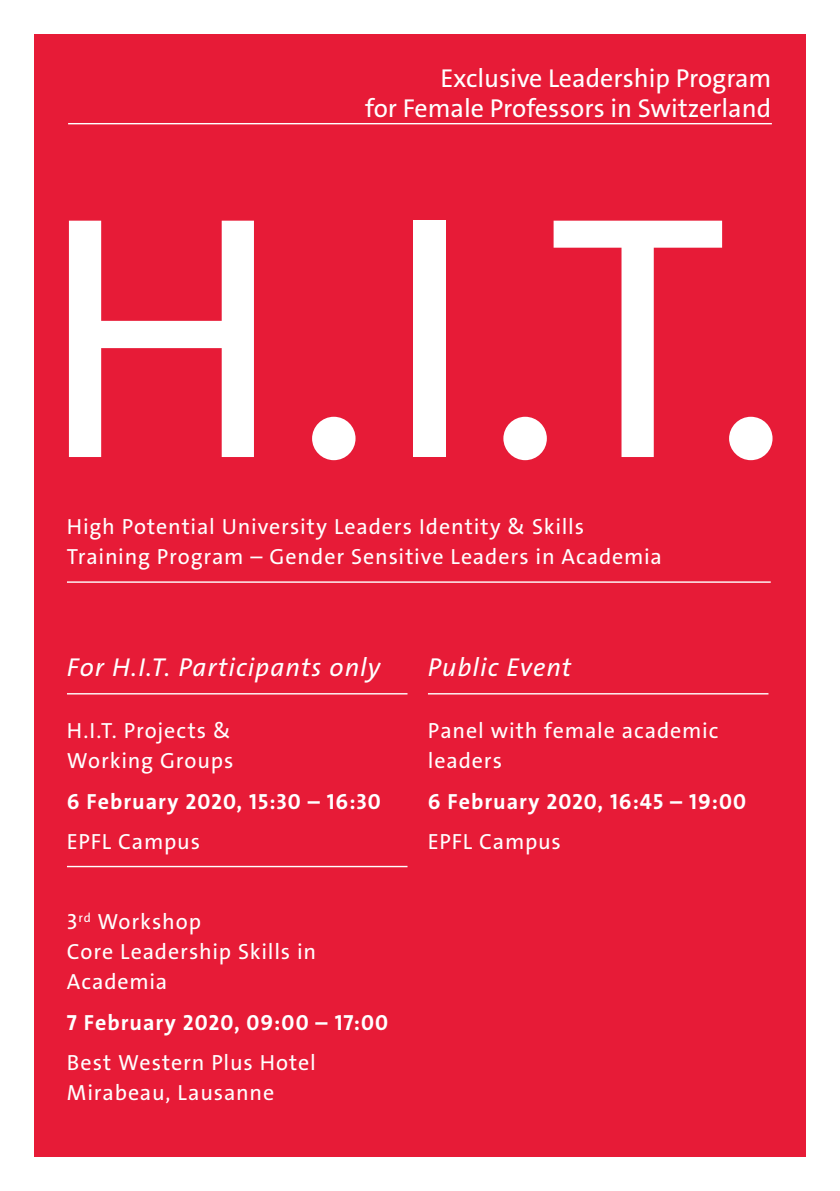
<style>
.page{position:relative;width:840px;height:1191px;background:#fff}
.page>*{position:absolute;margin:0;border:0;box-sizing:border-box;transform-origin:0 0}
.Doku_Titel{font:350px "The Sans LP5 Plain";color:#fff}
.Header_mitLinie_weis{font:26px/30px "The Sans LP5 Plain";color:#fff;text-align:right}
.Doku_Untertitel_weis{font:26px "The Sans LP5 Plain IT";letter-spacing:.035em;color:#fff}
.Doku_Untertitel_2_oh{font:22px/30px "The Sans LP5 Plain";letter-spacing:.04em;color:#fff}
.Doku_Untertitel_2_we{font:22px/30px "The Sans LP5 Plain";letter-spacing:.04em;color:#fff}
.Doku_Untertitel_2_oh-2{font:22px "The Sans LP7 Bld";letter-spacing:.045em;color:#fff}
.Doku_Untertitel_2{font:22px "The Sans LP5 Plain";letter-spacing:.035em;color:#fff}
</style>
<div class="page">
<div style="left:34px;top:34px;width:771px;height:1123px;background:#e71b37"></div>
<hr style="left:142px;top:1138px;width:606px;height:2px;background:#fff">
<hr style="left:67px;top:581px;width:703px;height:2px;background:#fff">
<hr style="left:67px;top:693px;width:340px;height:1px;background:#fff">
<hr style="left:427px;top:693px;width:341px;height:1px;background:#fff">
<hr style="left:67px;top:866px;width:340px;height:1px;background:#fff">
<hr style="left:68px;top:123px;width:703px;height:1px;background:#fff">
<p class="Header_mitLinie_weis" style="left:365px;top:64px;width:408px">Exclusive Leadership Program<br>for Female Professors in Switzerland</p>
<p class="Doku_Titel" style="left:39px;top:114px;width:752px">H.I.T.</p>
<p class="Doku_Untertitel_2_we" style="left:67px;top:512px;width:596px">High Potential University Leaders Identity &amp; Skills<br>Training Program – Gender Sensitive Leaders in Academia</p>
<p class="Doku_Untertitel_weis" style="left:67px;top:650px;width:315px">For H.I.T. Participants only</p>
<p class="Doku_Untertitel_weis" style="left:427px;top:650px;width:145px">Public Event</p>
<p class="Doku_Untertitel_2_oh" style="left:67px;top:716px;width:168px">H.I.T. Projects &amp;<br>Working Groups</p>
<p class="Doku_Untertitel_2_oh-2" style="left:67px;top:787px;width:315px">6 February 2020, 15:30 – 16:30</p>
<p class="Doku_Untertitel_2" style="left:67px;top:827px;width:134px">EPFL Campus</p>
<p class="Doku_Untertitel_2_oh" style="left:427px;top:716px;width:292px">Panel with female academic leaders</p>
<p class="Doku_Untertitel_2_oh-2" style="left:427px;top:787px;width:319px">6 February 2020, 16:45 – 19:00</p>
<p class="Doku_Untertitel_2_oh" style="left:427px;top:826px;width:134px">EPFL Campus</p>
<p class="Doku_Untertitel_2_oh" style="left:67px;top:907px;width:250px">3<sup>rd</sup> Workshop<br>Core Leadership Skills in<br>Academia</p>
<p class="Doku_Untertitel_2_oh-2" style="left:67px;top:1008px;width:322px">7 February 2020, 09:00 – 17:00</p>
<p class="Doku_Untertitel_2_oh" style="left:67px;top:1047px;width:250px">Best Western Plus Hotel<br>Mirabeau, Lausanne</p>
</div>
